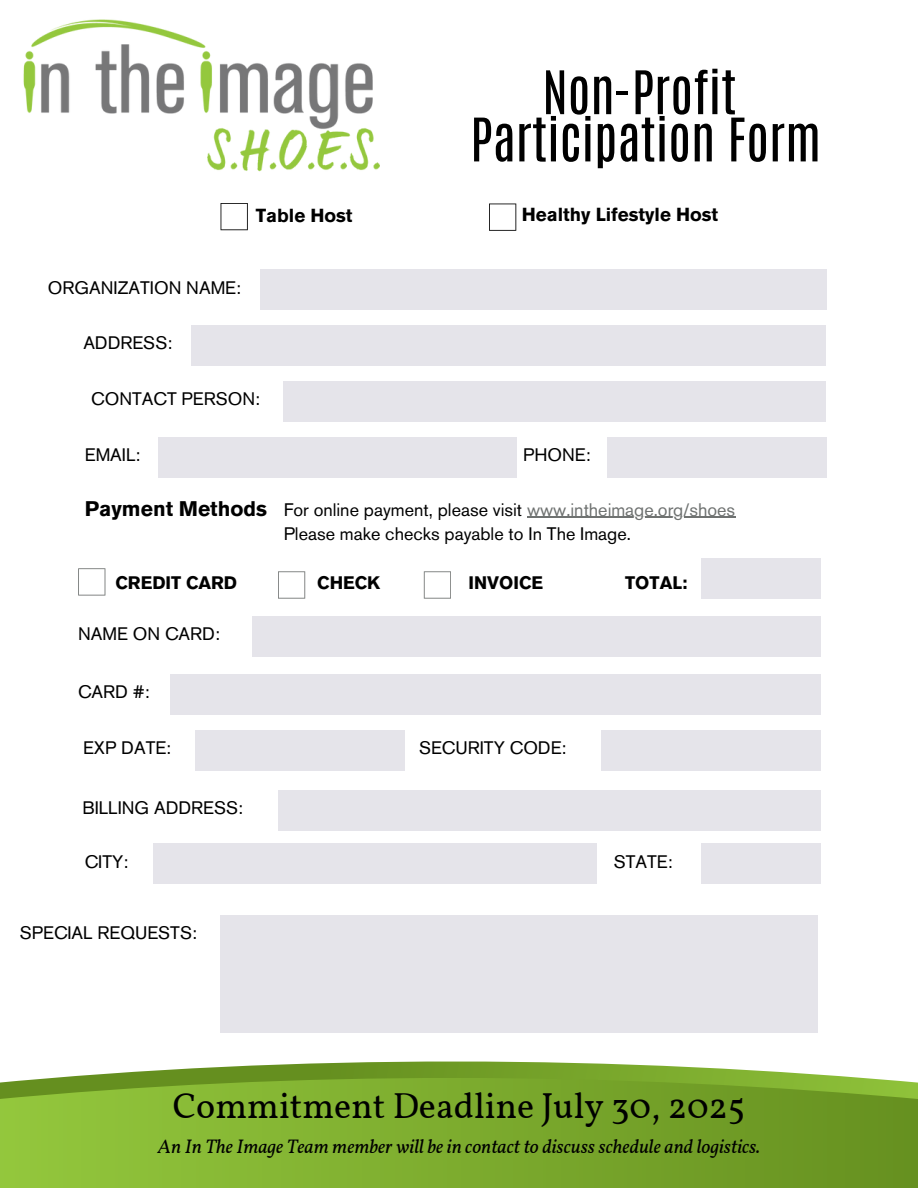
<style>
.page{position:relative;width:918px;height:1188px;background:#fff}
.page>*{position:absolute;margin:0;border:0;box-sizing:border-box;transform-origin:0 0}
.t1{font:51px/47.2px "Antonio";color:#000;text-align:center}
.t2{font:36px "Vollkorn";color:#000}
.t3{font:700 21px "Akzidenz Grotesk BE";color:#000}
.t4{font:italic 19.5px "Vollkorn";color:#000}
.t5{font:700 18.75px "Akzidenz Grotesk BE";color:#000}
.t6{font:18px "Akzidenz Grotesk BE";color:#000}
.t7{font:700 18px "Akzidenz Grotesk BE";color:#000}
.s1{color:#6f7271}
</style>
<div class="page">
<svg style="left:78px;top:568px;width:27px;height:28px"></svg>
<svg style="left:278px;top:571px;width:27px;height:28px"></svg>
<svg style="left:424px;top:571px;width:27px;height:28px"></svg>
<div style="left:260px;top:270px;width:566px;height:40px;background:#e5e4ea"></div>
<div style="left:192px;top:325px;width:634px;height:40px;background:#e5e4ea"></div>
<div style="left:284px;top:381px;width:542px;height:41px;background:#e5e4ea"></div>
<div style="left:158px;top:437px;width:358px;height:40px;background:#e5e4ea"></div>
<div style="left:607px;top:437px;width:219px;height:40px;background:#e5e4ea"></div>
<div style="left:252px;top:616px;width:569px;height:41px;background:#e5e4ea"></div>
<div style="left:171px;top:674px;width:650px;height:41px;background:#e5e4ea"></div>
<div style="left:195px;top:731px;width:210px;height:40px;background:#e5e4ea"></div>
<div style="left:602px;top:731px;width:219px;height:40px;background:#e5e4ea"></div>
<div style="left:279px;top:791px;width:542px;height:40px;background:#e5e4ea"></div>
<div style="left:153px;top:844px;width:444px;height:40px;background:#e5e4ea"></div>
<div style="left:702px;top:844px;width:119px;height:40px;background:#e5e4ea"></div>
<div style="left:220px;top:916px;width:598px;height:117px;background:#e5e4ea"></div>
<div style="left:702px;top:558px;width:119px;height:41px;background:#e5e4ea"></div>
<svg style="left:221px;top:203px;width:27px;height:27px"></svg>
<svg style="left:489px;top:204px;width:27px;height:27px"></svg>
<img style="left:23px;top:19px;width:357px;height:153px">
<svg style="left:166px;top:1061px;width:579px;height:9px"></svg>
<svg style="left:0;top:1070px;width:918px;height:118px;background:#7eac31"></svg>
<hr style="left:527px;top:517px;width:208px;height:1px;background:#6f7271">
<h1 class="t5" style="left:256px;top:209px;width:98px">Table Host</h1>
<p class="t6" style="left:48px;top:277px;width:195px">ORGANIZATION NAME:</p>
<h4 class="t6" style="left:83px;top:332px;width:90px">ADDRESS:</h4>
<h4 class="t6" style="left:91px;top:388px;width:170px">CONTACT PERSON:</h4>
<p class="t1" style="left:470px;top:69px;width:352px">Non-Profit<br>Participation Form</p>
<p class="t5" style="left:522px;top:208px;width:198px">Healthy Lifestyle Host</p>
<h4 class="t6" style="left:85px;top:444px;width:57px">EMAIL:</h4>
<h4 class="t6" style="left:523px;top:444px;width:69px">PHONE:</h4>
<h4 class="t3" style="left:85px;top:502px;width:184px">Payment Methods</h4>
<p class="t6" style="left:284px;top:499px;width:453px">For online payment, please visit <span class="s1">www.intheimage.org/shoes</span></p>
<h4 class="t6" style="left:284px;top:523px;width:349px">Please make checks payable to In The Image.</h4>
<h2 class="t7" style="left:116px;top:577px;width:123px">CREDIT CARD</h2>
<h4 class="t7" style="left:317px;top:577px;width:64px">CHECK</h4>
<p class="t7" style="left:468px;top:577px;width:76px">INVOICE</p>
<h4 class="t6" style="left:78px;top:623px;width:143px">NAME ON CARD:</h4>
<h4 class="t6" style="left:78px;top:681px;width:73px">CARD #:</h4>
<h4 class="t6" style="left:83px;top:737px;width:90px">EXP DATE:</h4>
<h4 class="t6" style="left:419px;top:737px;width:149px">SECURITY CODE:</h4>
<h4 class="t7" style="left:625px;top:577px;width:64px">TOTAL:</h4>
<h4 class="t6" style="left:82px;top:797px;width:162px">BILLING ADDRESS:</h4>
<h4 class="t6" style="left:85px;top:851px;width:45px">CITY:</h4>
<h4 class="t6" style="left:614px;top:851px;width:60px">STATE:</h4>
<h4 class="t6" style="left:20px;top:922px;width:179px">SPECIAL REQUESTS:</h4>
<p class="t2" style="left:173px;top:1084px;width:574px">Commitment Deadline July 30, 2025</p>
<p class="t4" style="left:158px;top:1134px;width:604px">An In The Image Team member will be in contact to discuss schedule and logistics.</p>
</div>
